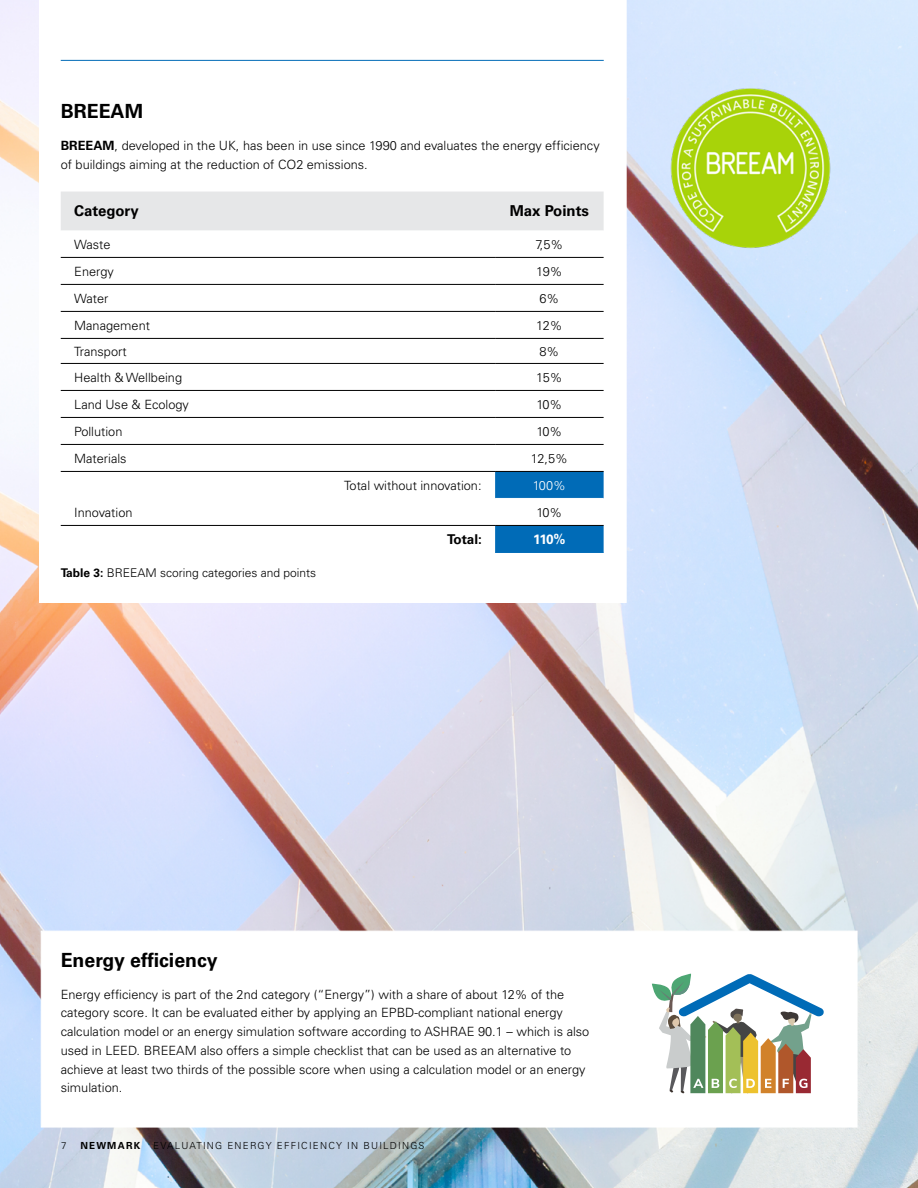
<style>
.page{position:relative;width:918px;height:1188px;background:#fff}
.page>*{position:absolute;margin:0;border:0;box-sizing:border-box;transform-origin:0 0}
.t1{font:700 19.5px "Univers LT Pro 65";color:#000}
.t2{font:700 15px "Univers LT Pro 65";color:#000}
.t3{font:700 13.5px "Univers LT Pro 65";color:#000}
.t4{font:700 13.5px "Univers LT Pro 65";color:#fff}
.t5{font:300 12.75px/18.8px "Univers LT Pro 45";color:#000}
.t6{font:300 12.75px "Univers LT Pro 45";color:#fff}
.t7{font:300 12px "Univers LT Pro 45";color:#000}
.t8{font:300 9.75px "Univers LT Pro 45";letter-spacing:.125em;color:#000}
.t9{font:700 9.75px "Univers LT Pro 65";letter-spacing:.125em;color:#000}
.s1{font-family:"Univers LT Pro 65";font-weight:700}
</style>
<div class="page">
<img style="left:0;top:0;width:918px;height:1188px">
<div style="left:41px;top:931px;width:816px;height:196px;background:#fff"></div>
<svg style="left:40px;top:0;width:586px;height:603px"></svg>
<img style="left:658px;top:73px;width:185px;height:185px">
<svg style="left:652px;top:974px;width:172px;height:119px"></svg>
<div style="left:61px;top:192px;width:543px;height:39px;background:#e6e7e8"></div>
<svg style="left:61px;top:231px;width:543px;height:321px"></svg>
<svg style="left:495px;top:472px;width:109px;height:80px"></svg>
<hr style="left:61px;top:284px;width:434px;height:1px;background:#000">
<hr style="left:495px;top:284px;width:109px;height:1px;background:#000">
<hr style="left:61px;top:311px;width:434px;height:1px;background:#000">
<hr style="left:495px;top:311px;width:109px;height:1px;background:#000">
<hr style="left:61px;top:338px;width:434px;height:1px;background:#000">
<hr style="left:495px;top:338px;width:109px;height:1px;background:#000">
<hr style="left:61px;top:363px;width:434px;height:1px;background:#000">
<hr style="left:495px;top:363px;width:109px;height:1px;background:#000">
<hr style="left:61px;top:390px;width:434px;height:1px;background:#000">
<hr style="left:495px;top:390px;width:109px;height:1px;background:#000">
<hr style="left:61px;top:525px;width:434px;height:1px;background:#000">
<hr style="left:495px;top:525px;width:109px;height:1px;background:#000">
<hr style="left:495px;top:552px;width:109px;height:1px;background:#006bb7">
<hr style="left:61px;top:257px;width:434px;height:1px;background:#000">
<hr style="left:495px;top:257px;width:109px;height:1px;background:#000">
<hr style="left:61px;top:498px;width:434px;height:1px;background:#fff">
<hr style="left:495px;top:498px;width:109px;height:1px;background:#fff">
<hr style="left:61px;top:417px;width:434px;height:1px;background:#000">
<hr style="left:495px;top:417px;width:109px;height:1px;background:#000">
<hr style="left:61px;top:444px;width:434px;height:1px;background:#000">
<hr style="left:495px;top:444px;width:109px;height:1px;background:#000">
<hr style="left:61px;top:471px;width:434px;height:1px;background:#000">
<hr style="left:495px;top:471px;width:109px;height:1px;background:#000">
<hr style="left:61px;top:60px;width:543px;height:1px;background:#006bb7">
<h1 class="t1" style="left:61px;top:98px;width:84px">BREEAM</h1>
<p class="t5" style="left:61px;top:136px;width:540px"><span class="s1">BREEAM</span>, developed in the UK, has been in use since 1990 and evaluates the energy efficiency of buildings aiming at the reduction of CO2 emissions.</p>
<p class="t2" style="left:74px;top:201px;width:66px">Category</p>
<p class="t2" style="left:510px;top:201px;width:81px">Max Points</p>
<p class="t5" style="left:74px;top:234px;width:38px">Waste</p>
<p class="t5" style="left:535px;top:234px;width:29px">7,5%</p>
<p class="t5" style="left:74px;top:261px;width:41px">Energy</p>
<p class="t5" style="left:536px;top:261px;width:28px">19%</p>
<p class="t5" style="left:74px;top:288px;width:36px">Water</p>
<p class="t5" style="left:539px;top:288px;width:21px">6%</p>
<p class="t5" style="left:74px;top:315px;width:77px">Management</p>
<p class="t5" style="left:536px;top:315px;width:28px">12%</p>
<p class="t5" style="left:74px;top:341px;width:54px">Transport</p>
<p class="t5" style="left:539px;top:341px;width:21px">8%</p>
<p class="t5" style="left:74px;top:367px;width:109px">Health &amp; Wellbeing</p>
<p class="t5" style="left:536px;top:367px;width:28px">15%</p>
<p class="t5" style="left:74px;top:394px;width:116px">Land Use &amp; Ecology</p>
<p class="t5" style="left:536px;top:394px;width:27px">10%</p>
<p class="t5" style="left:74px;top:421px;width:50px">Pollution</p>
<p class="t5" style="left:536px;top:421px;width:27px">10%</p>
<p class="t5" style="left:74px;top:448px;width:54px">Materials</p>
<p class="t5" style="left:531px;top:448px;width:38px">12,5%</p>
<p class="t5" style="left:344px;top:475px;width:139px">Total without innovation:</p>
<p class="t6" style="left:533px;top:477px;width:35px">100%</p>
<p class="t5" style="left:74px;top:502px;width:60px">Innovation</p>
<p class="t5" style="left:536px;top:502px;width:27px">10%</p>
<p class="t3" style="left:447px;top:530px;width:36px">Total:</p>
<p class="t4" style="left:533px;top:529px;width:34px">110%</p>
<p class="t7" style="left:61px;top:565px;width:257px"><span class="s1">Table 3:</span> BREEAM scoring categories and points</p>
<h1 class="t1" style="left:61px;top:946px;width:159px">Energy efficiency</h1>
<p class="t5" style="left:61px;top:984px;width:530px">Energy efficiency is part of the 2nd category (“Energy”) with a share of about 12% of the category score. It can be evaluated either by applying an EPBD-compliant national energy calculation model or an energy simulation software according to ASHRAE 90.1 – which is also used in LEED. BREEAM also offers a simple checklist that can be used as an alternative to achieve at least two thirds of the possible score when using a calculation model or an energy simulation.</p>
<p class="t8" style="left:61px;top:1139px;width:7px">7</p>
<p class="t9" style="left:80px;top:1139px;width:61px">NEWMARK</p>
<p class="t8" style="left:153px;top:1139px;width:273px">EVALUATING ENERGY EFFICIENCY IN BUILDINGS</p>
</div>
